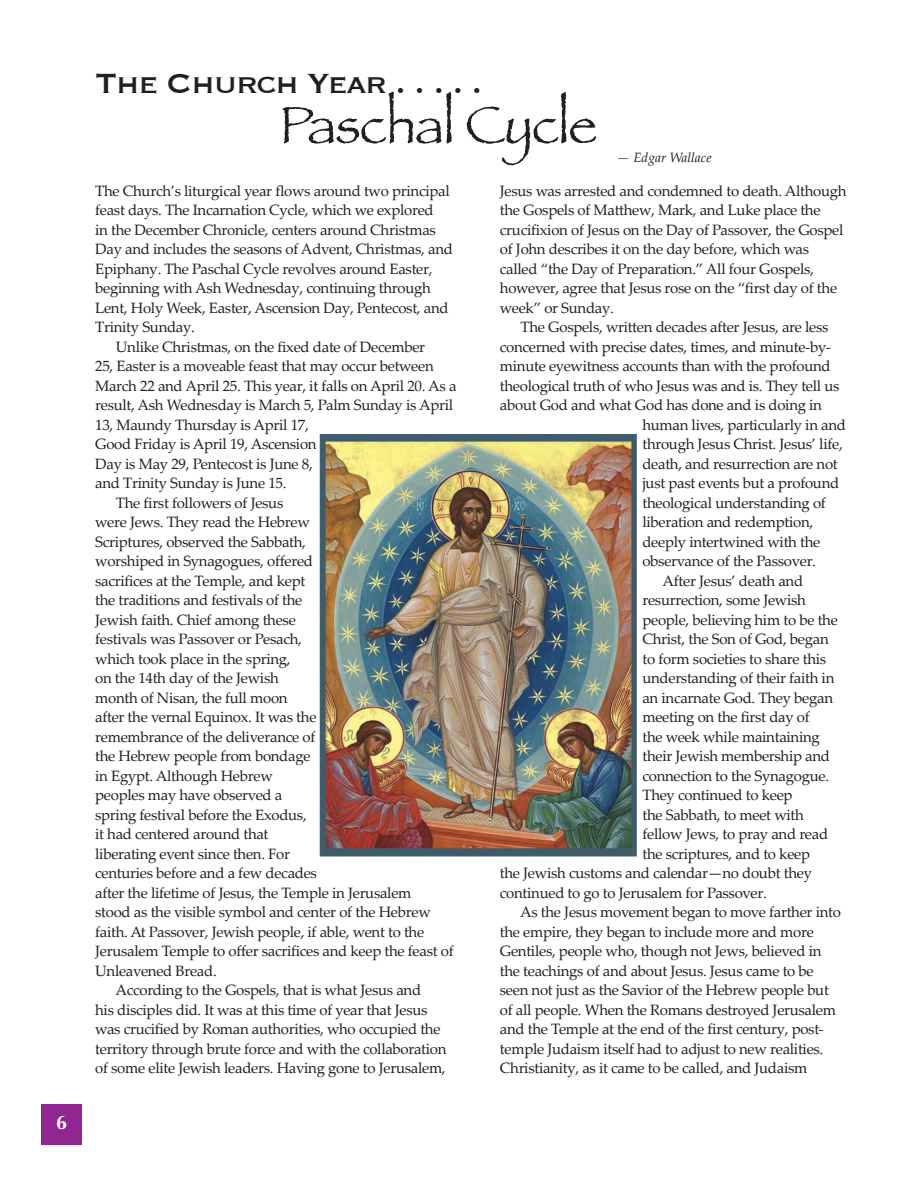
<style>
.page{position:relative;width:918px;height:1188px;background:#fff}
.page>*{position:absolute;margin:0;border:0;box-sizing:border-box;transform-origin:0 0}
.t1{font:54px "Papyrus";letter-spacing:-.02em;color:#231f20}
.t2{font:36px "Copperplate";letter-spacing:-.04em;color:#231f20}
.t3{font:700 19.5px "Optima";color:#fff}
.t4{font:15px/19.5px "Palatino Linotype";letter-spacing:-.02em;color:#231f20}
.t5{font:italic 13.5px "Palatino Linotype";color:#231f20}
</style>
<div class="page">
<div style="left:41px;top:1105px;width:41px;height:40px;background:#90268f"></div>
<img style="left:320px;top:434px;width:316px;height:423px">
<p class="t3" style="left:56px;top:1111px;width:12px">6</p>
<p class="t2" style="left:95px;top:59px;width:389px">The Church Year . . . . .</p>
<p class="t1" style="left:279px;top:92px;width:320px">Paschal Cycle</p>
<p class="t5" style="left:616px;top:148px;width:97px">— Edgar Wallace</p>
<p class="t4" style="left:95px;top:181px;width:359px">The Church’s liturgical year flows around two principal feast days. The Incarnation Cycle, which we explored<br>in the December Chronicle, centers around Christmas Day and includes the seasons of Advent, Christmas, and Epiphany. The Paschal Cycle revolves around Easter, beginning with Ash Wednesday, continuing through Lent, Holy Week, Easter, Ascension Day, Pentecost, and Trinity Sunday.</p>
<p class="t4" style="left:95px;top:337px;width:363px;text-indent:21px">Unlike Christmas, on the fixed date of December<br>25, Easter is a moveable feast that may occur between March 22 and April 25. This year, it falls on April 20. As a result, Ash Wednesday is March 5, Palm Sunday is April 13, Maundy Thursday is April 17,<br>Good Friday is April 19, Ascension<br>Day is May 29, Pentecost is June 8,<br>and Trinity Sunday is June 15.</p>
<p class="t4" style="left:95px;top:493px;width:360px;text-indent:21px">The first followers of Jesus<br>were Jews. They read the Hebrew<br>Scriptures, observed the Sabbath,<br>worshiped in Synagogues, offered<br>sacrifices at the Temple, and kept<br>the traditions and festivals of the<br>Jewish faith. Chief among these<br>festivals was Passover or Pesach,<br>which took place in the spring,<br>on the 14th day of the Jewish<br>month of Nisan, the full moon<br>after the vernal Equinox. It was the<br>remembrance of the deliverance of<br>the Hebrew people from bondage<br>in Egypt. Although Hebrew<br>peoples may have observed a<br>spring festival before the Exodus,<br>it had centered around that<br>liberating event since then. For<br>centuries before and a few decades<br>after the lifetime of Jesus, the Temple in Jerusalem<br>stood as the visible symbol and center of the Hebrew faith. At Passover, Jewish people, if able, went to the Jerusalem Temple to offer sacrifices and keep the feast of Unleavened Bread.</p>
<p class="t4" style="left:95px;top:980px;width:353px;text-indent:20px">According to the Gospels, that is what Jesus and<br>his disciples did. It was at this time of year that Jesus was crucified by Roman authorities, who occupied the territory through brute force and with the collaboration of some elite Jewish leaders. Having gone to Jerusalem,</p>
<p class="t4" style="left:500px;top:181px;width:348px">Jesus was arrested and condemned to death. Although the Gospels of Matthew, Mark, and Luke place the crucifixion of Jesus on the Day of Passover, the Gospel of John describes it on the day before, which was called “the Day of Preparation.” All four Gospels, however, agree that Jesus rose on the “first day of the week” or Sunday.</p>
<p class="t4" style="left:521px;top:317px;width:309px">The Gospels, written decades after Jesus, are less</p>
<p class="t4" style="left:500px;top:337px;width:333px">concerned with precise dates, times, and minute-by-</p>
<p class="t4" style="left:500px;top:356px;width:332px">minute eyewitness accounts than with the profound</p>
<p class="t4" style="left:500px;top:376px;width:341px">theological truth of who Jesus was and is. They tell us</p>
<p class="t4" style="left:500px;top:395px;width:324px">about God and what God has done and is doing in</p>
<p class="t4" style="left:642px;top:415px;width:205px">human lives, particularly in and</p>
<p class="t4" style="left:642px;top:434px;width:202px">through Jesus Christ. Jesus’ life,</p>
<p class="t4" style="left:642px;top:454px;width:197px">death, and resurrection are not</p>
<p class="t4" style="left:642px;top:473px;width:198px">just past events but a profound</p>
<p class="t4" style="left:642px;top:493px;width:185px">theological understanding of</p>
<p class="t4" style="left:642px;top:512px;width:172px">liberation and redemption,</p>
<p class="t4" style="left:642px;top:532px;width:179px">deeply intertwined with the</p>
<p class="t4" style="left:642px;top:551px;width:175px">observance of the Passover.</p>
<p class="t4" style="left:663px;top:571px;width:142px">After Jesus’ death and</p>
<p class="t4" style="left:642px;top:590px;width:165px">resurrection, some Jewish</p>
<p class="t4" style="left:642px;top:610px;width:197px">people, believing him to be the</p>
<p class="t4" style="left:642px;top:629px;width:188px">Christ, the Son of God, began</p>
<p class="t4" style="left:642px;top:649px;width:185px">to form societies to share this</p>
<p class="t4" style="left:642px;top:668px;width:193px">understanding of their faith in</p>
<p class="t4" style="left:642px;top:688px;width:192px">an incarnate God. They began</p>
<p class="t4" style="left:642px;top:707px;width:169px">meeting on the first day of</p>
<p class="t4" style="left:642px;top:727px;width:179px">the week while maintaining</p>
<p class="t4" style="left:642px;top:746px;width:189px">their Jewish membership and</p>
<p class="t4" style="left:642px;top:766px;width:188px">connection to the Synagogue.</p>
<p class="t4" style="left:642px;top:785px;width:152px">They continued to keep</p>
<p class="t4" style="left:642px;top:805px;width:163px">the Sabbath, to meet with</p>
<p class="t4" style="left:642px;top:824px;width:187px">fellow Jews, to pray and read</p>
<p class="t4" style="left:642px;top:844px;width:169px">the scriptures, and to keep</p>
<p class="t4" style="left:500px;top:863px;width:314px">the Jewish customs and calendar—no doubt they</p>
<p class="t4" style="left:500px;top:883px;width:268px">continued to go to Jerusalem for Passover.</p>
<p class="t4" style="left:500px;top:902px;width:343px;text-indent:20px">As the Jesus movement began to move farther into the empire, they began to include more and more Gentiles, people who, though not Jews, believed in the teachings of and about Jesus. Jesus came to be seen not just as the Savior of the Hebrew people but of all people. When the Romans destroyed Jerusalem and the Temple at the end of the first century, post&shy;temple Judaism itself had to adjust to new realities.<br>Christianity, as it came to be called, and Judaism</p>
</div>
